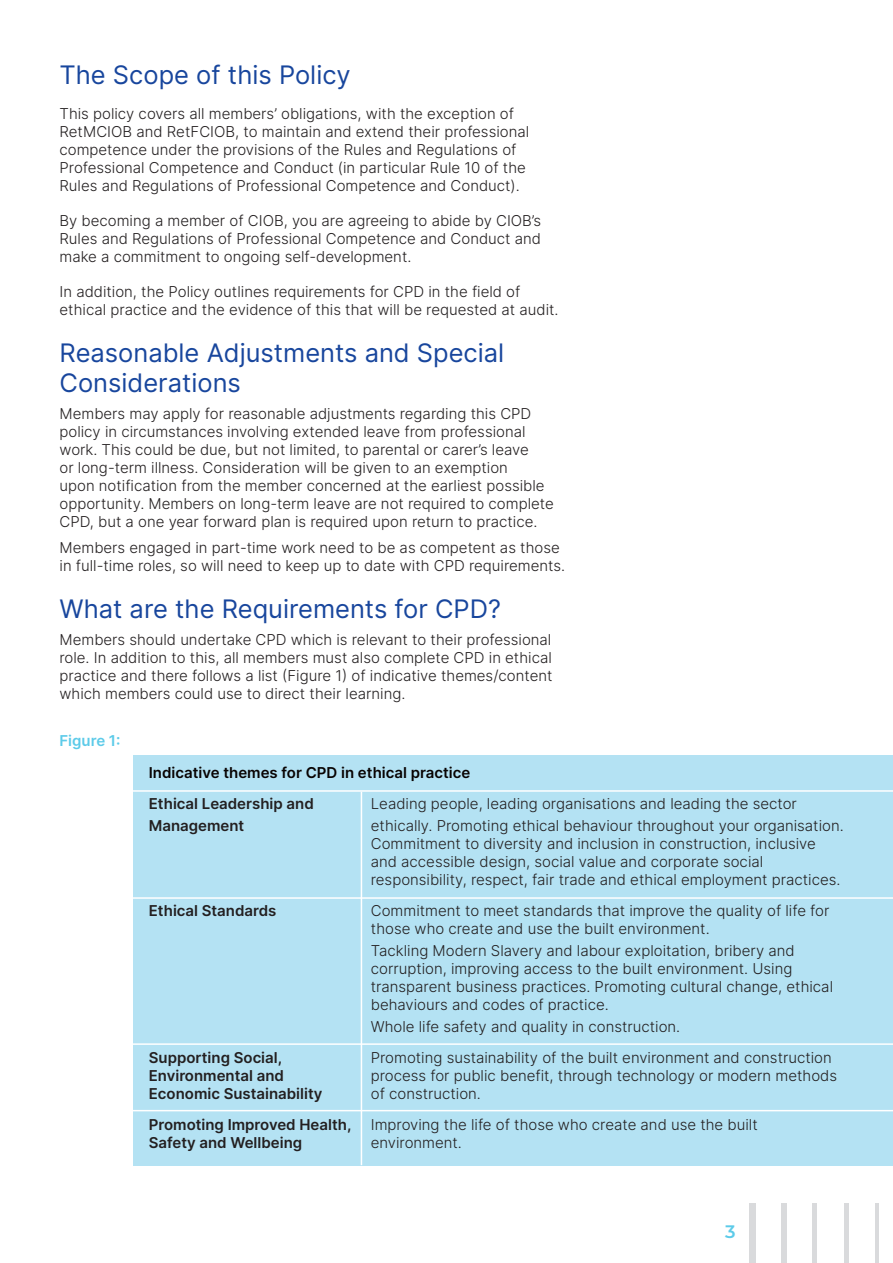
<style>
.page{position:relative;width:893px;height:1263px;background:#fff}
.page>*{position:absolute;margin:0;border:0;box-sizing:border-box;transform-origin:0 0}
.t1{font:25.5px/30px "Inter";color:#18469d}
.t2{font:600 18px "Montserrat";color:#5dcbe9}
.t3{font:300 15px/18px "Inter";color:#231f20}
.t4{font:600 15px "Inter";color:#231f20}
.t5{font:600 15px "Inter";color:#080302}
.t6{font:600 15px "Inter";color:#5dcbe9}
</style>
<div class="page">
<div style="left:134px;top:755px;width:759px;height:410px;background:#b4e2f3"></div>
<hr style="left:875px;top:1203px;width:4px;height:60px;background:#d9dadc">
<hr style="left:844px;top:1203px;width:4px;height:60px;background:#d9dadc">
<div style="left:812px;top:1203px;width:5px;height:60px;background:#d9dadc"></div>
<div style="left:781px;top:1203px;width:5px;height:60px;background:#d9dadc"></div>
<div style="left:749px;top:1203px;width:6px;height:60px;background:#d9dadc"></div>
<hr style="left:119px;top:790px;width:774px;height:2px;background:#fff">
<hr style="left:119px;top:897px;width:774px;height:2px;background:#fff">
<hr style="left:105px;top:1043px;width:788px;height:2px;background:#fff">
<hr style="left:361px;top:792px;width:1px;height:373px;background:#fff">
<hr style="left:124px;top:1110px;width:769px;height:1px;background:#fff">
<p class="t1" style="left:60px;top:59px;width:293px">The Scope of this Policy</p>
<p class="t3" style="left:60px;top:105px;width:471px">This policy covers all members’ obligations, with the exception of RetMCIOB and RetFCIOB, to maintain and extend their professional competence under the provisions of the Rules and Regulations of Professional Competence and Conduct (in particular Rule 10 of the Rules and Regulations of Professional Competence and Conduct).</p>
<p class="t3" style="left:60px;top:212px;width:483px;text-align:justify">By becoming a member of CIOB, you are agreeing to abide by CIOB’s Rules and Regulations of Professional Competence and Conduct and make a commitment to ongoing self-development.</p>
<p class="t3" style="left:60px;top:283px;width:500px">In addition, the Policy outlines requirements for CPD in the field of ethical practice and the evidence of this that will be requested at audit.</p>
<p class="t1" style="left:60px;top:337px;width:446px">Reasonable Adjustments and Special<br>Considerations</p>
<p class="t3" style="left:60px;top:404px;width:496px">Members may apply for reasonable adjustments regarding this CPD policy in circumstances involving extended leave from professional work. This could be due, but not limited, to parental or carer’s leave<br>or long-term illness. Consideration will be given to an exemption<br>upon notification from the member concerned at the earliest possible opportunity. Members on long-term leave are not required to complete CPD, but a one year forward plan is required upon return to practice.</p>
<p class="t3" style="left:60px;top:539px;width:507px">Members engaged in part-time work need to be as competent as those in full-time roles, so will need to keep up to date with CPD requirements.</p>
<p class="t1" style="left:60px;top:593px;width:443px">What are the Requirements for CPD?</p>
<p class="t3" style="left:60px;top:630px;width:494px;text-align:justify">Members should undertake CPD which is relevant to their professional role. In addition to this, all members must also complete CPD in ethical practice and there follows a list (Figure 1) of indicative themes/content which members could use to direct their learning.</p>
<p class="t6" style="left:60px;top:730px;width:62px">Figure 1:</p>
<p class="t5" style="left:149px;top:761px;width:323px">Indicative themes for CPD in ethical practice</p>
<p class="t4" style="left:149px;top:792px;width:166px">Ethical Leadership and</p>
<p class="t3" style="left:371px;top:794px;width:428px">Leading people, leading organisations and leading the sector</p>
<p class="t4" style="left:149px;top:814px;width:97px">Management</p>
<p class="t3" style="left:371px;top:816px;width:474px">ethically. Promoting ethical behaviour throughout your organisation.<br>Commitment to diversity and inclusion in construction, inclusive and accessible design, social value and corporate social responsibility, respect, fair trade and ethical employment practices.</p>
<p class="t4" style="left:149px;top:899px;width:129px">Ethical Standards</p>
<p class="t3" style="left:371px;top:901px;width:460px">Commitment to meet standards that improve the quality of life for those who create and use the built environment.</p>
<p class="t3" style="left:371px;top:941px;width:464px">Tackling Modern Slavery and labour exploitation, bribery and corruption, improving access to the built environment. Using transparent business practices. Promoting cultural change, ethical behaviours and codes of practice.</p>
<p class="t3" style="left:371px;top:1017px;width:311px">Whole life safety and quality in construction.</p>
<p class="t4" style="left:149px;top:1046px;width:135px">Supporting Social,</p>
<p class="t3" style="left:371px;top:1048px;width:462px">Promoting sustainability of the built environment and construction</p>
<p class="t4" style="left:149px;top:1064px;width:137px">Environmental and</p>
<p class="t3" style="left:371px;top:1066px;width:468px">process for public benefit, through technology or modern methods</p>
<p class="t4" style="left:149px;top:1082px;width:175px">Economic Sustainability</p>
<p class="t3" style="left:371px;top:1084px;width:112px">of construction.</p>
<p class="t4" style="left:149px;top:1113px;width:204px">Promoting Improved Health,</p>
<p class="t3" style="left:371px;top:1115px;width:388px">Improving the life of those who create and use the built</p>
<p class="t4" style="left:149px;top:1131px;width:155px">Safety and Wellbeing</p>
<p class="t3" style="left:371px;top:1133px;width:93px">environment.</p>
<p class="t2" style="left:725px;top:1219px;width:12px">3</p>
</div>
